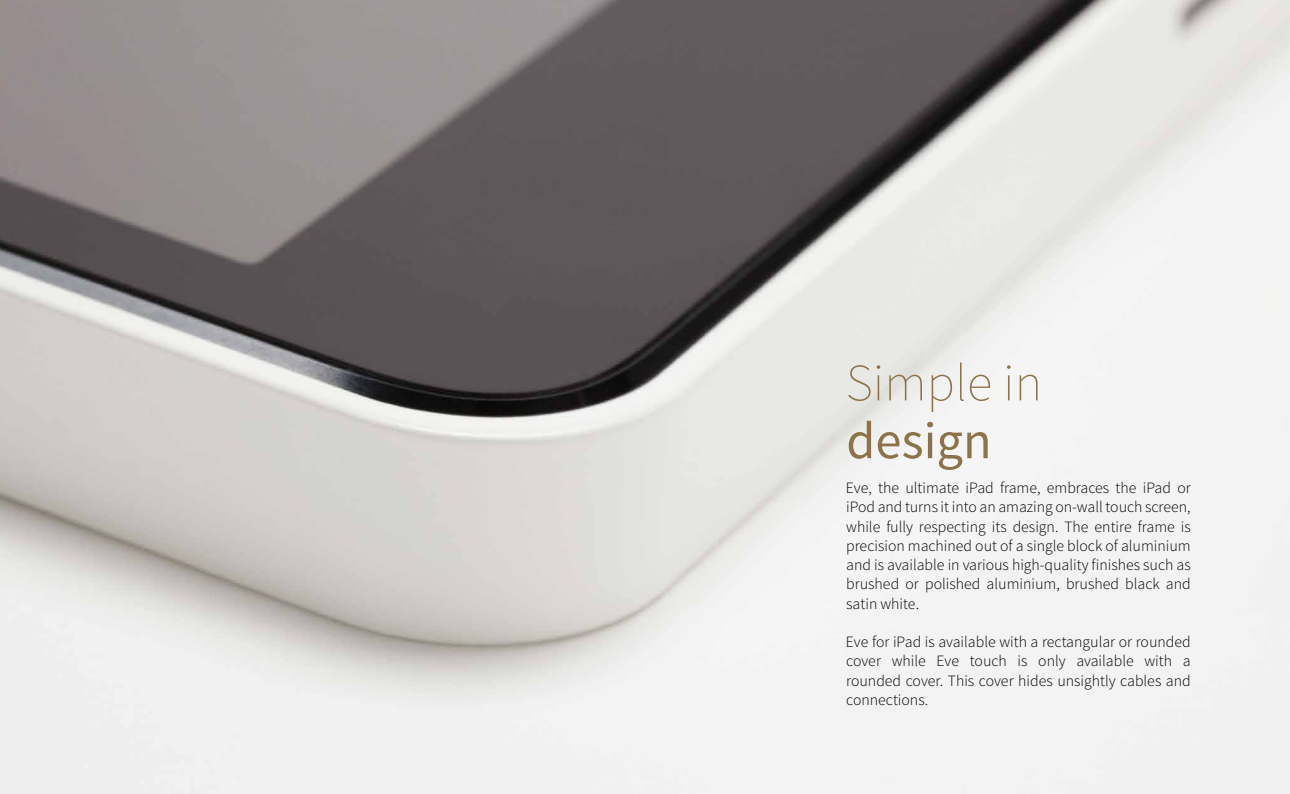
<style>
.page{position:relative;width:1290px;height:794px;background:#fff}
.page>*{position:absolute;margin:0;border:0;box-sizing:border-box;transform-origin:0 0}
.t1{font:200 52.5px "Source Sans Pro";color:#8d734a}
.t2{font:52.5px "Source Sans Pro";color:#8d734a}
.t3{font:300 15.75px/19.2px "Source Sans Pro";color:#000;text-align:justify}
</style>
<div class="page">
<img style="left:0;top:0;width:1290px;height:794px">
<h1 class="t1" style="left:846px;top:351px;width:198px">Simple in</h1>
<h1 class="t2" style="left:846px;top:408px;width:147px">design</h1>
<p class="t3" style="left:846px;top:478px;width:346px">Eve, the ultimate iPad frame, embraces the iPad or iPod and turns it into an amazing on-wall touch screen, while fully respecting its design. The entire frame is precision machined out of a single block of aluminium and is available in various high-quality finishes such as brushed or polished aluminium, brushed black and satin white.</p>
<p class="t3" style="left:846px;top:632px;width:346px">Eve for iPad is available with a rectangular or rounded cover while Eve touch is only available with a rounded cover. This cover hides unsightly cables and connections.</p>
</div>
